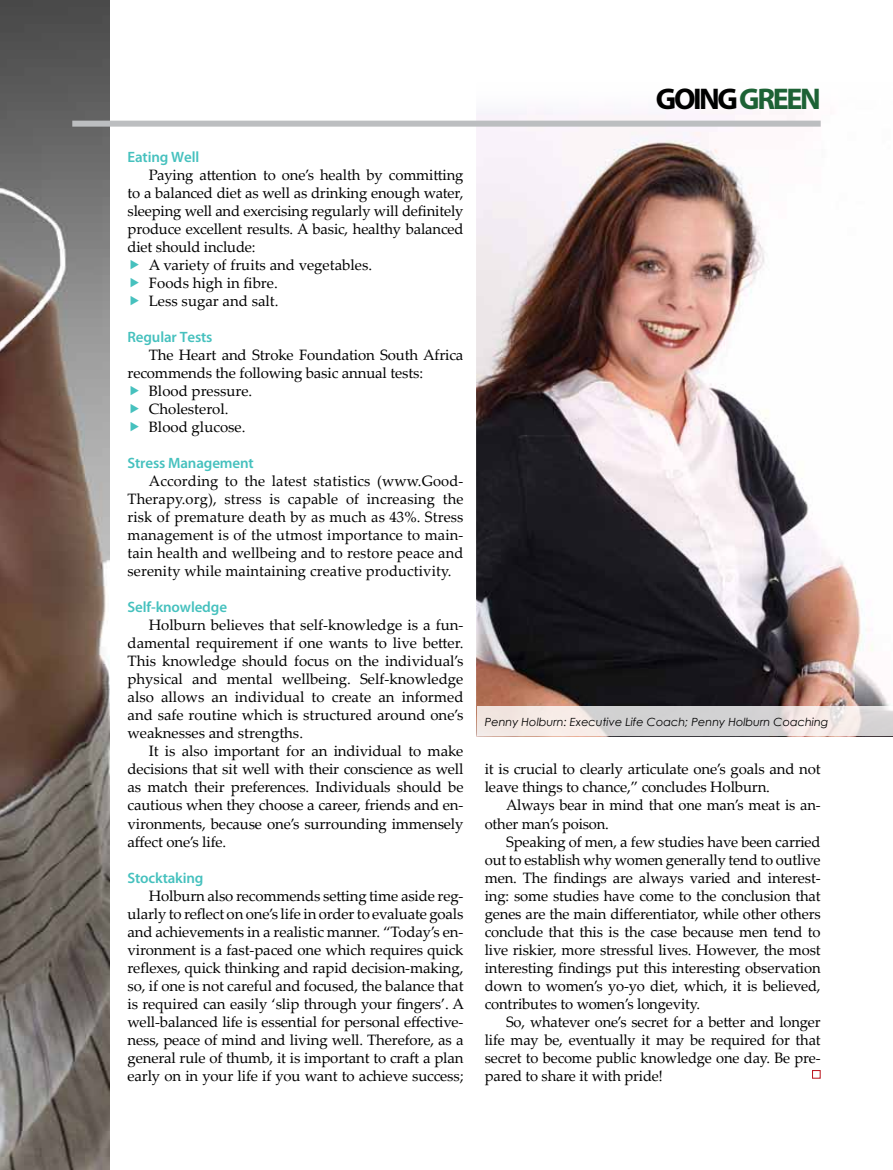
<style>
.page{position:relative;width:893px;height:1170px;background:#fff}
.page>*{position:absolute;margin:0;border:0;box-sizing:border-box;transform-origin:0 0}
.t1{font:700 30px "Myriad Pro";letter-spacing:-.08em;color:#000}
.t2{font:15px/18px "Palatino Linotype";letter-spacing:-.01em;color:#000;text-align:justify}
.t3{font:600 15px "Myriad Pro";letter-spacing:-.01em;color:#46c1be}
.t4{font:italic 11.25px "Century Gothic";color:#000}
.s1{color:#1d6235}
</style>
<div class="page">
<img style="left:0;top:0;width:109px;height:1169px">
<img style="left:477px;top:110px;width:413px;height:596px">
<svg style="left:477px;top:706px;width:416px;height:30px;background:#e2dcdb"></svg>
<div style="left:72px;top:121px;width:749px;height:6px;background:#bcbec0"></div>
<div style="left:812px;top:1069px;width:9px;height:9px;border:1px solid #bd1b24"></div>
<p class="t3" style="left:128px;top:147px;width:73px">Eating Well</p>
<p class="t2" style="left:149px;top:165px;width:316px">Paying attention to one’s health by committing</p>
<p class="t2" style="left:128px;top:183px;width:337px">to a balanced diet as well as drinking enough water,</p>
<p class="t2" style="left:128px;top:201px;width:337px">sleeping well and exercising regularly will definitely</p>
<p class="t2" style="left:128px;top:219px;width:337px">produce excellent results. A basic, healthy balanced</p>
<p class="t2" style="left:128px;top:237px;width:130px">diet should include:</p>
<p class="t2" style="left:149px;top:255px;width:225px">A variety of fruits and vegetables.</p>
<p class="t2" style="left:149px;top:273px;width:130px">Foods high in fibre.</p>
<p class="t2" style="left:149px;top:291px;width:131px">Less sugar and salt.</p>
<p class="t3" style="left:128px;top:327px;width:86px">Regular Tests</p>
<p class="t2" style="left:149px;top:345px;width:316px">The Heart and Stroke Foundation South Africa</p>
<p class="t2" style="left:128px;top:363px;width:297px">recommends the following basic annual tests:</p>
<p class="t2" style="left:149px;top:381px;width:105px">Blood pressure.</p>
<p class="t2" style="left:149px;top:399px;width:81px">Cholesterol.</p>
<p class="t2" style="left:149px;top:417px;width:98px">Blood glucose.</p>
<p class="t3" style="left:128px;top:453px;width:128px">Stress Management</p>
<p class="t2" style="left:128px;top:471px;width:337px;text-indent:21px">According to the latest statistics (www.Good-Therapy.org), stress is capable of increasing the risk of premature death by as much as 43%. Stress management is of the utmost importance to main&shy;tain health and wellbeing and to restore peace and serenity while maintaining creative productivity.</p>
<p class="t3" style="left:128px;top:597px;width:101px">Self-knowledge</p>
<p class="t2" style="left:128px;top:615px;width:337px;text-indent:21px">Holburn believes that self-knowledge is a fun&shy;damental requirement if one wants to live better.<br>This knowledge should focus on the individual’s physical and mental wellbeing. Self-knowledge also allows an individual to create an informed and safe routine which is structured around one’s weaknesses and strengths.</p>
<p class="t2" style="left:128px;top:741px;width:337px;text-indent:21px">It is also important for an individual to make decisions that sit well with their conscience as well as match their preferences. Individuals should be cautious when they choose a career, friends and en&shy;vironments, because one’s surrounding immensely affect one’s life.</p>
<p class="t3" style="left:128px;top:867px;width:77px">Stocktaking</p>
<p class="t2" style="left:128px;top:885px;width:338px;text-indent:21px">Holburn also recommends setting time aside reg&shy;ularly to reflect on one’s life in order to evaluate goals and achievements in a realistic manner. “Today’s en&shy;vironment is a fast-paced one which requires quick reflexes, quick thinking and rapid decision-making, so, if one is not careful and focused, the balance that is required can easily ‘slip through your fingers’. A well-balanced life is essential for personal effective&shy;ness, peace of mind and living well. Therefore, as a general rule of thumb, it is important to craft a plan early on in your life if you want to achieve success;</p>
<h1 class="t1" style="left:656px;top:79px;width:166px">GOING <span class="s1">GREEN</span></h1>
<p class="t4" style="left:485px;top:714px;width:345px">Penny Holburn: Executive Life Coach; Penny Holburn Coaching</p>
<p class="t2" style="left:485px;top:759px;width:337px">it is crucial to clearly articulate one’s goals and not leave things to chance,” concludes Holburn.</p>
<p class="t2" style="left:485px;top:795px;width:337px;text-indent:21px">Always bear in mind that one man’s meat is an&shy;other man’s poison.</p>
<p class="t2" style="left:485px;top:831px;width:337px;text-indent:21px">Speaking of men, a few studies have been carried out to establish why women generally tend to outlive men. The findings are always varied and interest&shy;ing: some studies have come to the conclusion that genes are the main differentiator, while other others conclude that this is the case because men tend to live riskier, more stressful lives. However, the most interesting findings put this interesting observation down to women’s yo-yo diet, which, it is believed, contributes to women’s longevity.</p>
<p class="t2" style="left:485px;top:1011px;width:337px;text-indent:21px">So, whatever one’s secret for a better and longer life may be, eventually it may be required for that secret to become public knowledge one day. Be pre&shy;pared to share it with pride!</p>
</div>
